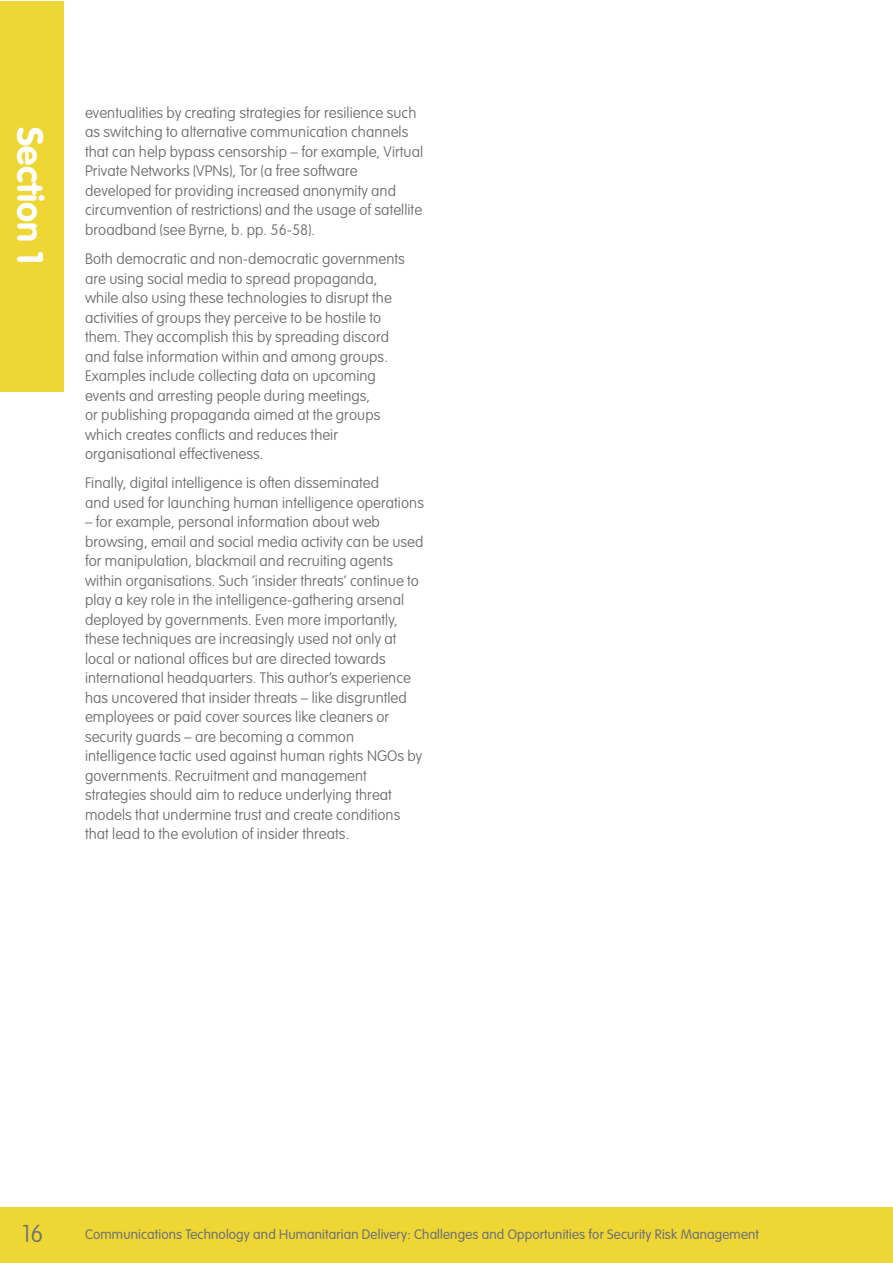
<style>
.page{position:relative;width:893px;height:1263px;background:#fff}
.page>*{position:absolute;margin:0;border:0;box-sizing:border-box;transform-origin:0 0}
.t1{font:700 36px "VAG Rounded Std";letter-spacing:.005em;color:#fff}
.t2{font:100 24px "VAG Rounded Std";color:#707074}
.t3{font:100 15px/19.5px "VAG Rounded Std";letter-spacing:.005em;color:#707074}
.t4{font:300 13.5px "VAG Rounded Std";letter-spacing:.01em;color:#707074}
</style>
<div class="page">
<div style="left:0;top:1208px;width:892px;height:55px;background:#eed735"></div>
<div style="left:0;top:1px;width:64px;height:390px;background:#eed735"></div>
<h1 class="t1" style="left:51px;top:127px;width:139px;rotate:90deg">Section 1</h1>
<p class="t3" style="left:85px;top:103px;width:340px">eventualities by creating strategies for resilience such as switching to alternative communication channels that can help bypass censorship – for example, Virtual Private Networks (VPNs), Tor (a free software developed for providing increased anonymity and circumvention of restrictions) and the usage of satellite broadband (see Byrne, b. pp. 56-58).</p>
<p class="t3" style="left:85px;top:250px;width:321px">Both democratic and non-democratic governments are using social media to spread propaganda, while also using these technologies to disrupt the activities of groups they perceive to be hostile to them. They accomplish this by spreading discord and false information within and among groups.<br>Examples include collecting data on upcoming events and arresting people during meetings,<br>or publishing propaganda aimed at the groups which creates conflicts and reduces their organisational effectiveness.</p>
<p class="t3" style="left:85px;top:474px;width:340px">Finally, digital intelligence is often disseminated<br>and used for launching human intelligence operations</p>
<p class="t3" style="left:85px;top:513px;width:340px">– for example, personal information about web browsing, email and social media activity can be used for manipulation, blackmail and recruiting agents within organisations. Such ‘insider threats’ continue to play a key role in the intelligence-gathering arsenal deployed by governments. Even more importantly, these techniques are increasingly used not only at local or national offices but are directed towards international headquarters. This author’s experience has uncovered that insider threats – like disgruntled employees or paid cover sources like cleaners or security guards – are becoming a common intelligence tactic used against human rights NGOs by governments. Recruitment and management strategies should aim to reduce underlying threat models that undermine trust and create conditions that lead to the evolution of insider threats.</p>
<h2 class="t2" style="left:22px;top:1220px;width:23px">16</h2>
<p class="t4" style="left:85px;top:1226px;width:675px">Communications Technology and Humanitarian Delivery: Challenges and Opportunities for Security Risk Management</p>
</div>
